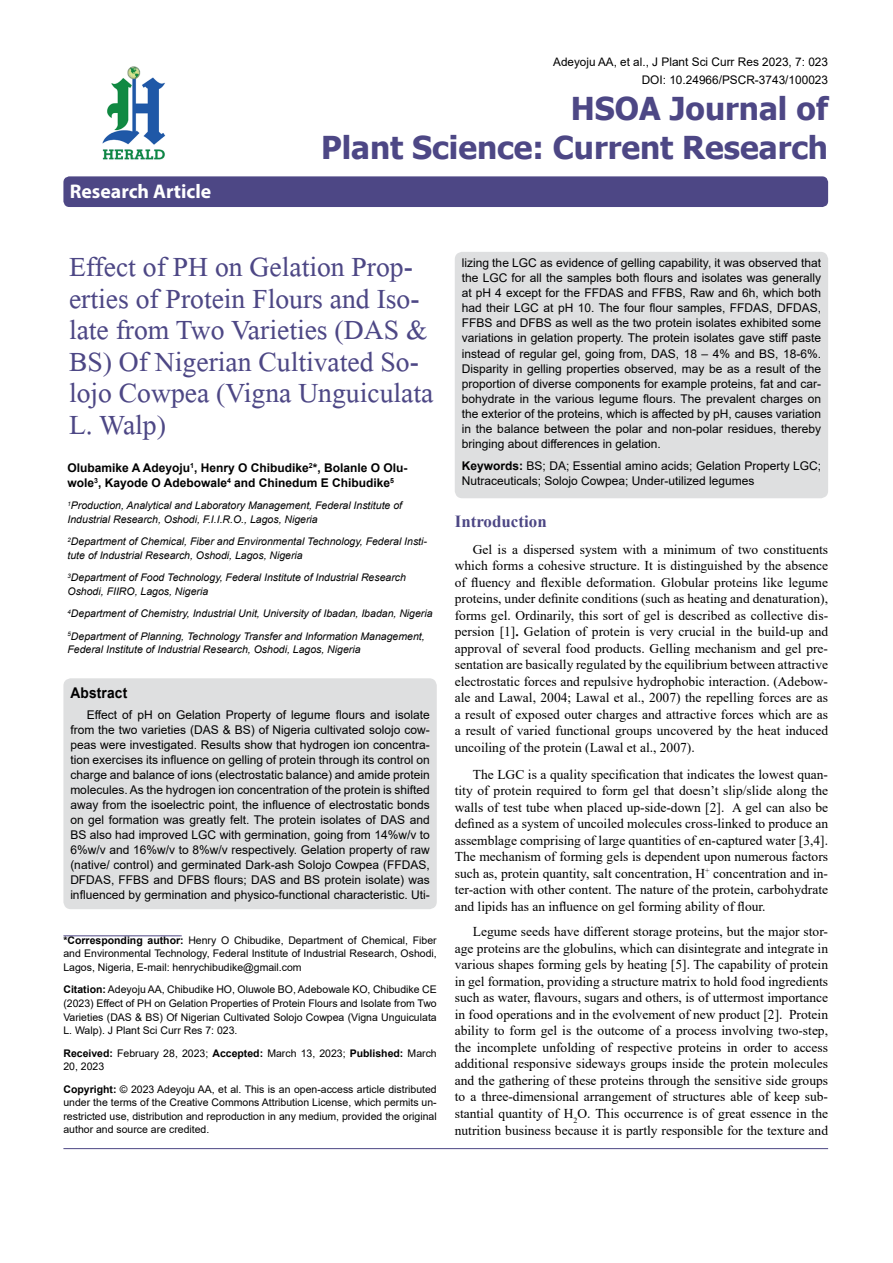
<style>
.page{position:relative;width:893px;height:1263px;background:#fff}
.page>*{position:absolute;margin:0;border:0;box-sizing:border-box;transform-origin:0 0}
.t1{font:41.25px/31.5px "Microsoft Himalaya";color:#4d4785}
.t2{font:700 31.5px/39px "Tahoma";color:#4d4785;text-align:right}
.t3{font:700 19.8px "Myriad Hebrew";color:#fff}
.t4{font:700 16.95px "Times New Roman";color:#4d4785}
.t5{font:700 14.85px "Arial";letter-spacing:.015em;color:#000;scale:.93 1}
.t6{font:13.5px/16.5px "Times New Roman";color:#000;text-align:justify}
.t7{font:12px/15px "Arial";color:#000;text-align:justify}
.t8{font:700 12px/15px "Arial";color:#000}
.t9{font:11.85px/18px "Arial";color:#000;text-align:right}
.t10{font:10.5px/13.5px "Arial";color:#000;text-align:justify}
.t11{font:italic 10.5px/13.5px "Arial";color:#000}
.s1{font-size:11.7px}
.s2{font-weight:700}
</style>
<div class="page">
<div style="left:63px;top:176px;width:765px;height:31px;background:#4d4785;border-radius:6px"></div>
<hr style="left:63px;top:935px;width:119px;height:1px;background:#4d4785">
<img style="left:102px;top:66px;width:64px;height:94px">
<hr style="left:63px;top:1148px;width:765px;height:1px;background:#4d4785">
<div style="left:63px;top:678px;width:374px;height:231px;background:#dedfe0;border-radius:8px"></div>
<div style="left:455px;top:252px;width:373px;height:246px;background:#dedfe0;border-radius:8px"></div>
<h3 class="t3" style="left:70px;top:180px;width:143px">Research Article</h3>
<p class="t9" style="left:553px;top:53px;width:276px"><span class="s1">Adeyoju AA, et al.</span>, J Plant Sci Curr Res 2023, 7: 023<br>DOI: 10.24966/PSCR-3743/100023</p>
<h2 class="t2" style="left:321px;top:90px;width:509px">HSOA Journal of<br>Plant Science: Current Research</h2>
<h1 class="t1" style="left:69px;top:246px;width:366px">Effect of PH on Gelation Prop&shy;erties of Protein Flours and Iso&shy;late from Two Varieties (DAS &amp;<br>BS) Of Nigerian Cultivated So&shy;lojo Cowpea (Vigna Unguiculata<br>L. Walp)</h1>
<p class="t8" style="left:68px;top:460px;width:341px">Olubamike A Adeyoju<sup>1</sup>, Henry O Chibudike<sup>2</sup>*, Bolanle O Olu&shy;wole<sup>3</sup>, Kayode O Adebowale<sup>4</sup> and Chinedum E Chibudike<sup>5</sup></p>
<p class="t11" style="left:68px;top:499px;width:336px"><sup>1</sup>Production, Analytical and Laboratory Management, Federal Institute of<br>Industrial Research, Oshodi, F.I.I.R.O., Lagos, Nigeria</p>
<p class="t11" style="left:68px;top:535px;width:361px"><sup>2</sup>Department of Chemical, Fiber and Environmental Technology, Federal Insti&shy;tute of Industrial Research, Oshodi, Lagos, Nigeria</p>
<p class="t11" style="left:68px;top:571px;width:340px"><sup>3</sup>Department of Food Technology, Federal Institute of Industrial Research<br>Oshodi, FIIRO, Lagos, Nigeria</p>
<p class="t11" style="left:68px;top:603px;width:367px;line-height:22.5px"><sup>4</sup>Department of Chemistry, Industrial Unit, University of Ibadan, Ibadan, Nigeria<br><sup>5</sup>Department of Planning, Technology Transfer and Information Management,</p>
<p class="t11" style="left:68px;top:643px;width:294px">Federal Institute of Industrial Research, Oshodi, Lagos, Nigeria</p>
<p class="t5" style="left:70px;top:682px;width:63px">Abstract</p>
<p class="t7" style="left:70px;top:707px;width:361px;text-indent:16px">Effect of pH on Gelation Property of legume flours and isolate from the two varieties (DAS &amp; BS) of Nigeria cultivated solojo cow&shy;peas were investigated. Results show that hydrogen ion concentra&shy;tion exercises its influence on gelling of protein through its control on charge and balance of ions (electrostatic balance) and amide protein molecules. As the hydrogen ion concentration of the protein is shifted away from the isoelectric point, the influence of electrostatic bonds on gel formation was greatly felt. The protein isolates of DAS and BS also had improved LGC with germination, going from 14%w/v to 6%w/v and 16%w/v to 8%w/v respectively. Gelation property of raw (native/ control) and germinated Dark-ash Solojo Cowpea (FFDAS, DFDAS, FFBS and DFBS flours; DAS and BS protein isolate) was influenced by germination and physico-functional characteristic. Uti-</p>
<p class="t10" style="left:63px;top:933px;width:375px"><span class="s2">*Corresponding author:</span> Henry O Chibudike, Department of Chemical, Fiber and Environmental Technology, Federal Institute of Industrial Research, Oshodi, Lagos, Nigeria, E-mail: henrychibudike@gmail.com</p>
<p class="t10" style="left:63px;top:983px;width:375px"><span class="s2">Citation:</span> Adeyoju AA, Chibudike HO, Oluwole BO, Adebowale KO, Chibudike CE (2023) Effect of PH on Gelation Properties of Protein Flours and Isolate from Two Varieties (DAS &amp; BS) Of Nigerian Cultivated Solojo Cowpea (Vigna Unguiculata L. Walp). J Plant Sci Curr Res 7: 023.</p>
<p class="t10" style="left:63px;top:1046px;width:375px"><span class="s2">Received:</span> February 28, 2023; <span class="s2">Accepted:</span> March 13, 2023; <span class="s2">Published:</span> March<br>20, 2023</p>
<p class="t10" style="left:63px;top:1082px;width:375px"><span class="s2">Copyright:</span> © 2023 Adeyoju AA, et al. This is an open-access article distributed under the terms of the Creative Commons Attribution License, which permits un&shy;restricted use, distribution and reproduction in any medium, provided the original author and source are credited.</p>
<p class="t7" style="left:462px;top:256px;width:361px">lizing the LGC as evidence of gelling capability, it was observed that the LGC for all the samples both flours and isolates was generally at pH 4 except for the FFDAS and FFBS, Raw and 6h, which both had their LGC at pH 10. The four flour samples, FFDAS, DFDAS, FFBS and DFBS as well as the two protein isolates exhibited some variations in gelation property. The protein isolates gave stiff paste instead of regular gel, going from, DAS, 18 – 4% and BS, 18-6%.<br>Disparity in gelling properties observed, may be as a result of the proportion of diverse components for example proteins, fat and car&shy;bohydrate in the various legume flours. The prevalent charges on the exterior of the proteins, which is affected by pH, causes variation in the balance between the polar and non-polar residues, thereby bringing about differences in gelation.</p>
<p class="t7" style="left:462px;top:458px;width:361px"><span class="s2">Keywords:</span> BS; DA; Essential amino acids; Gelation Property LGC;<br>Nutraceuticals; Solojo Cowpea; Under-utilized legumes</p>
<p class="t4" style="left:455px;top:509px;width:93px">Introduction</p>
<p class="t6" style="left:455px;top:541px;width:375px;text-indent:18px">Gel is a dispersed system with a minimum of two constituents which forms a cohesive structure. It is distinguished by the absence of fluency and flexible deformation. Globular proteins like legume proteins, under definite conditions (such as heating and denaturation), forms gel. Ordinarily, this sort of gel is described as collective dis&shy;persion [1]<span class="s2">.</span> Gelation of protein is very crucial in the build-up and approval of several food products. Gelling mechanism and gel pre&shy;sentation are basically regulated by the equilibrium between attractive electrostatic forces and repulsive hydrophobic interaction. (Adebow&shy;ale and Lawal, 2004; Lawal et al., 2007) the repelling forces are as a result of exposed outer charges and attractive forces which are as a result of varied functional groups uncovered by the heat induced uncoiling of the protein (Lawal et al., 2007).</p>
<p class="t6" style="left:455px;top:766px;width:375px;text-indent:18px">The LGC is a quality specification that indicates the lowest quan&shy;tity of protein required to form gel that doesn’t slip/slide along the walls of test tube when placed up-side-down [2]. A gel can also be defined as a system of uncoiled molecules cross-linked to produce an assemblage comprising of large quantities of en-captured water [3,4].<br>The mechanism of forming gels is dependent upon numerous factors such as, protein quantity, salt concentration, H<sup>+</sup> concentration and in&shy;ter-action with other content. The nature of the protein, carbohydrate and lipids has an influence on gel forming ability of flour.</p>
<p class="t6" style="left:455px;top:923px;width:375px;text-indent:18px">Legume seeds have different storage proteins, but the major stor&shy;age proteins are the globulins, which can disintegrate and integrate in various shapes forming gels by heating [5]. The capability of protein in gel formation, providing a structure matrix to hold food ingredients such as water, flavours, sugars and others, is of uttermost importance in food operations and in the evolvement of new product [2]. Protein ability to form gel is the outcome of a process involving two-step, the incomplete unfolding of respective proteins in order to access additional responsive sideways groups inside the protein molecules and the gathering of these proteins through the sensitive side groups to a three-dimensional arrangement of structures able of keep sub&shy;stantial quantity of H<sub>2</sub>O. This occurrence is of great essence in the nutrition business because it is partly responsible for the texture and</p>
</div>
